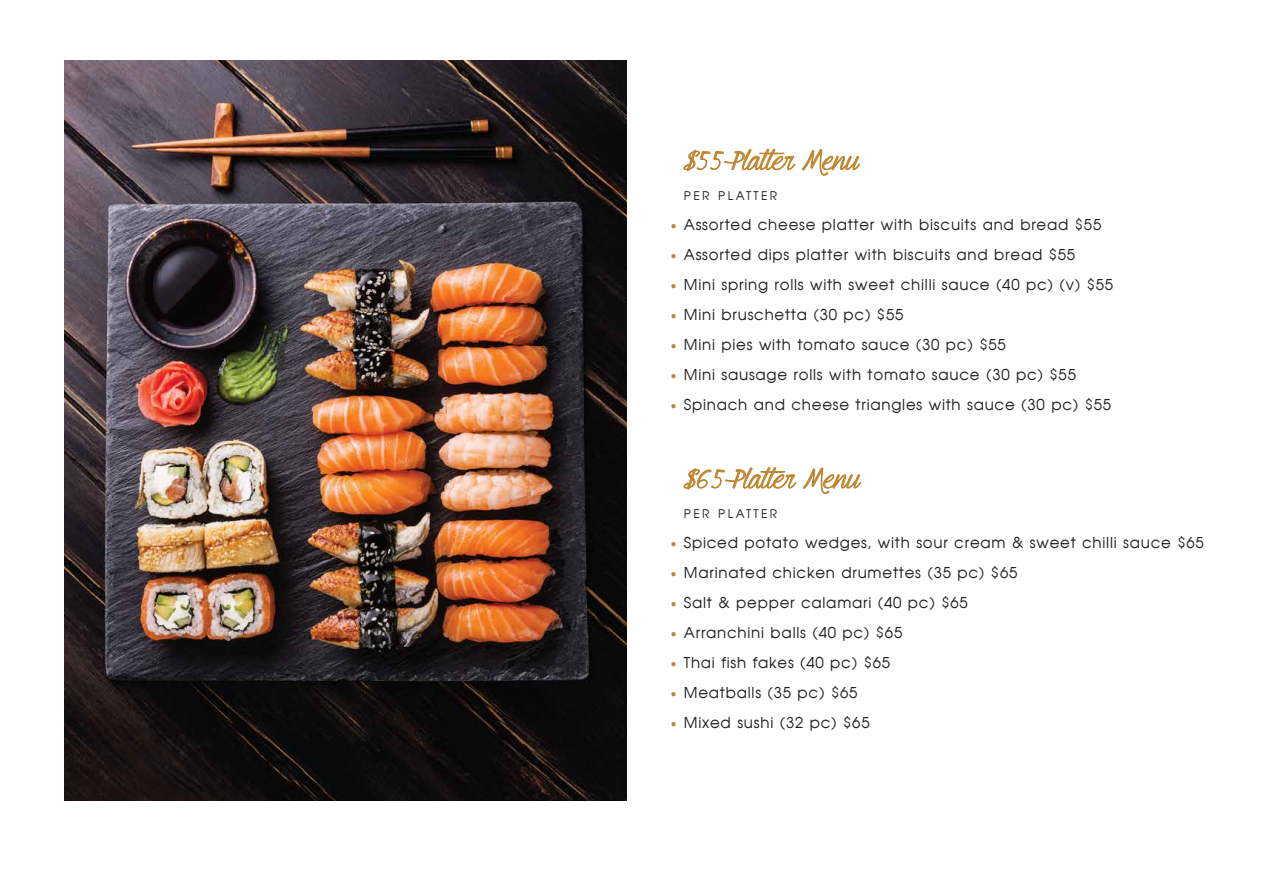
<style>
.page{position:relative;width:1263px;height:893px;background:#fff}
.page>*{position:absolute;margin:0;border:0;box-sizing:border-box;transform-origin:0 0}
.t1{font:27px "Young&Beautiful";color:#bf8631}
.t2{font:15px "Avian";letter-spacing:.05em;color:#231f20}
.t3{font:12px "Avian";letter-spacing:.2em;color:#231f20}
.s1{color:#bf8631}
</style>
<div class="page">
<svg style="left:683px;top:148px;width:177px;height:28px"></svg>
<svg style="left:683px;top:467px;width:178px;height:28px"></svg>
<img style="left:64px;top:61px;width:562px;height:740px">
<h1 class="t1" style="left:684px;top:146px;width:177px">$55 Platter Menu</h1>
<p class="t3" style="left:684px;top:188px;width:95px">PER PLATTER</p>
<p class="t2" style="left:670px;top:215px;width:433px"><span class="s1">•</span> Assorted cheese platter with biscuits and bread $55</p>
<p class="t2" style="left:670px;top:245px;width:407px"><span class="s1">•</span> Assorted dips platter with biscuits and bread $55</p>
<p class="t2" style="left:670px;top:275px;width:445px"><span class="s1">•</span> Mini spring rolls with sweet chilli sauce (40 pc) (v) $55</p>
<p class="t2" style="left:670px;top:305px;width:235px"><span class="s1">•</span> Mini bruschetta (30 pc) $55</p>
<p class="t2" style="left:670px;top:335px;width:337px"><span class="s1">•</span> Mini pies with tomato sauce (30 pc) $55</p>
<p class="t2" style="left:670px;top:365px;width:408px"><span class="s1">•</span> Mini sausage rolls with tomato sauce (30 pc) $55</p>
<p class="t2" style="left:670px;top:395px;width:443px"><span class="s1">•</span> Spinach and cheese triangles with sauce (30 pc) $55</p>
<h1 class="t1" style="left:684px;top:465px;width:178px">$65 Platter Menu</h1>
<p class="t3" style="left:684px;top:507px;width:95px">PER PLATTER</p>
<p class="t2" style="left:670px;top:534px;width:535px"><span class="s1">•</span> Spiced potato wedges, with sour cream &amp; sweet chilli sauce $65</p>
<p class="t2" style="left:670px;top:564px;width:349px"><span class="s1">•</span> Marinated chicken drumettes (35 pc) $65</p>
<p class="t2" style="left:670px;top:594px;width:300px"><span class="s1">•</span> Salt &amp; pepper calamari (40 pc) $65</p>
<p class="t2" style="left:670px;top:624px;width:234px"><span class="s1">•</span> Arranchini balls (40 pc) $65</p>
<p class="t2" style="left:670px;top:654px;width:222px"><span class="s1">•</span> Thai fish fakes (40 pc) $65</p>
<p class="t2" style="left:670px;top:684px;width:189px"><span class="s1">•</span> Meatballs (35 pc) $65</p>
<p class="t2" style="left:670px;top:714px;width:201px"><span class="s1">•</span> Mixed sushi (32 pc) $65</p>
</div>
